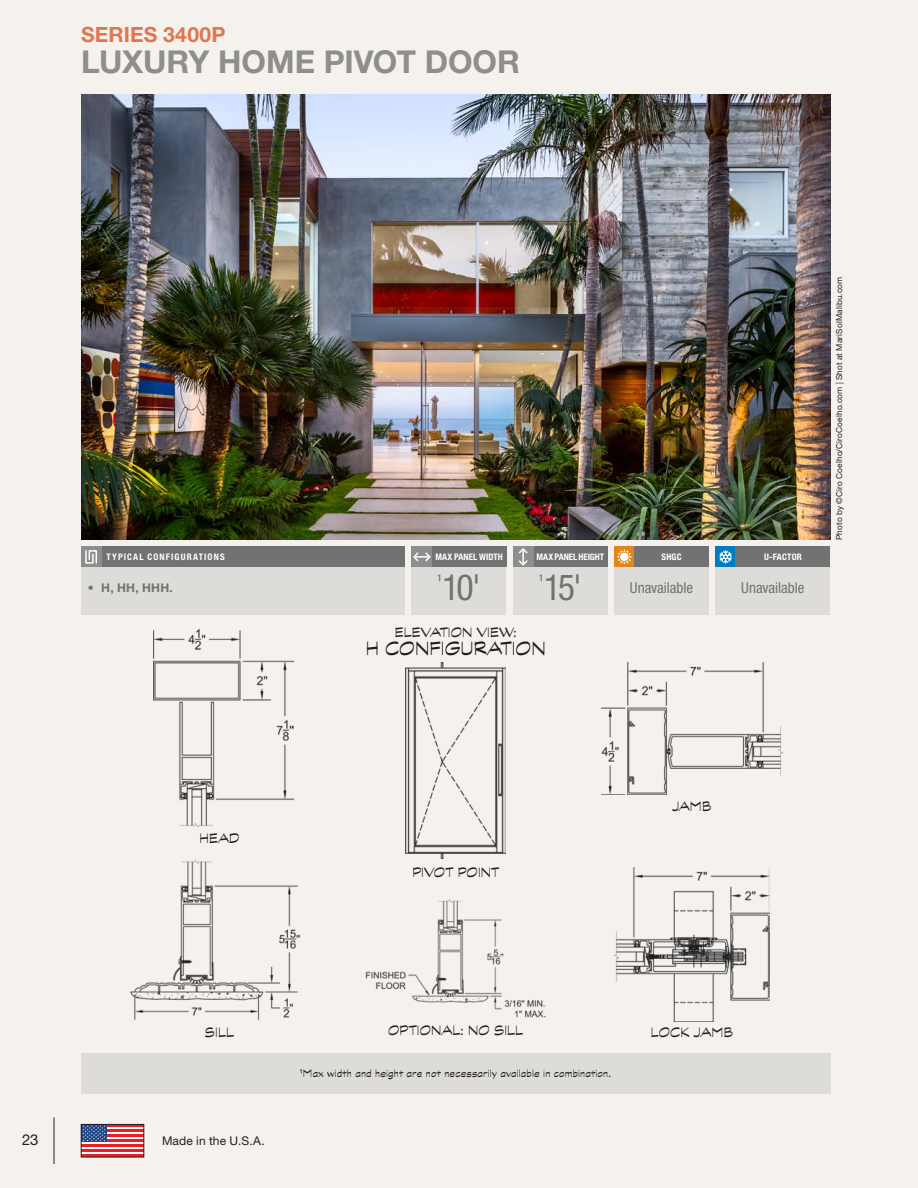
<style>
.page{position:relative;width:918px;height:1188px;background:#f5f1ed}
.page>*{position:absolute;margin:0;border:0;box-sizing:border-box;transform-origin:0 0}
.t1{font:condensed 36px "Helvetica Neue LT Std";color:#727272}
.t2{font:700 31.5px "Helvetica Neue LT Std";letter-spacing:-.005em;color:#8e8e8e}
.t3{font:21px "Graphite Std";letter-spacing:.005em;color:#231f20}
.t4{font:700 21px "Helvetica Neue LT Std";letter-spacing:.01em;color:#df764f}
.t5{font:15px "Graphite Std";letter-spacing:.015em;color:#231f20}
.t6{font:condensed 15px "Helvetica Neue LT Std";letter-spacing:-.005em;color:#727272}
.t7{font:15px "Helvetica Neue LT Std";color:#231f20}
.t8{font:12px "Graphite Std";letter-spacing:.015em;color:#231f20}
.t9{font:12px "Helvetica Neue LT Std";letter-spacing:.01em;color:#231f20}
.t10{font:700 12px "Helvetica Neue LT Std";color:#727272}
.t11{font:700 condensed 9px "Helvetica Neue LT Std";letter-spacing:.125em;color:#fff}
.t12{font:700 condensed 9px "Helvetica Neue LT Std";letter-spacing:-.01em;color:#fff}
.t13{font:700 condensed 9px "Helvetica Neue LT Std";color:#fff}
.t14{font:700 condensed 9px "Helvetica Neue LT Std";letter-spacing:.025em;color:#fff}
.t15{font:8.25px "Helvetica Neue LT Std";letter-spacing:.02em;color:#231f20}
</style>
<div class="page">
<svg style="left:83px;top:1127px;width:59px;height:28px"></svg>
<hr style="left:107px;top:1124px;width:37px;height:3px;background:#ed1d24">
<hr style="left:107px;top:1129px;width:37px;height:3px;background:#ed1d24">
<hr style="left:107px;top:1134px;width:37px;height:3px;background:#ed1d24">
<hr style="left:107px;top:1139px;width:37px;height:3px;background:#ed1d24">
<hr style="left:81px;top:1145px;width:63px;height:2px;background:#ed1d24">
<hr style="left:81px;top:1150px;width:63px;height:2px;background:#ed1d24">
<div style="left:81px;top:1124px;width:26px;height:18px;background:#224687"></div>
<svg style="left:83px;top:1126px;width:22px;height:15px"></svg>
<div style="left:81px;top:1124px;width:63px;height:33px;border:1px solid #231f20"></div>
<hr style="left:54px;top:1117px;width:1px;height:47px;background:#231f20">
<img style="left:81px;top:94px;width:749px;height:446px">
<div style="left:100px;top:547px;width:305px;height:20px;background:#727272"></div>
<div style="left:81px;top:567px;width:324px;height:47px;background:#dddcd8"></div>
<div style="left:81px;top:547px;width:20px;height:20px;background:#8e8e8e"></div>
<svg style="left:85px;top:550px;width:12px;height:14px"></svg>
<img style="left:615px;top:867px;width:154px;height:154px">
<img style="left:130px;top:859px;width:170px;height:161px">
<img style="left:365px;top:899px;width:181px;height:118px">
<img style="left:602px;top:662px;width:180px;height:133px">
<img style="left:153px;top:630px;width:141px;height:197px">
<img style="left:406px;top:662px;width:100px;height:196px">
<div style="left:81px;top:1053px;width:749px;height:41px;background:#dddcd8"></div>
<div style="left:614px;top:567px;width:95px;height:47px;background:#dddcd8"></div>
<div style="left:614px;top:547px;width:20px;height:20px;background:#e0861b"></div>
<svg style="left:617px;top:549px;width:15px;height:16px"></svg>
<div style="left:634px;top:547px;width:75px;height:20px;background:#727272"></div>
<div style="left:716px;top:567px;width:114px;height:47px;background:#dddcd8"></div>
<div style="left:716px;top:547px;width:20px;height:20px;background:#007dbe"></div>
<svg style="left:719px;top:550px;width:13px;height:14px"></svg>
<div style="left:736px;top:547px;width:94px;height:20px;background:#727272"></div>
<div style="left:513px;top:567px;width:95px;height:47px;background:#dddcd8"></div>
<div style="left:412px;top:567px;width:94px;height:47px;background:#dddcd8"></div>
<div style="left:533px;top:547px;width:75px;height:20px;background:#727272"></div>
<div style="left:513px;top:547px;width:20px;height:20px;background:#8e8e8e"></div>
<svg style="left:518px;top:548px;width:10px;height:18px"></svg>
<div style="left:432px;top:547px;width:74px;height:20px;background:#727272"></div>
<div style="left:412px;top:547px;width:20px;height:20px;background:#8e8e8e"></div>
<svg style="left:413px;top:552px;width:18px;height:10px"></svg>
<h3 class="t4" style="left:81px;top:22px;width:146px">SERIES 3400P</h3>
<h2 class="t2" style="left:81px;top:43px;width:440px">LUXURY HOME PIVOT DOOR</h2>
<p class="t11" style="left:106px;top:551px;width:120px">TYPICAL CONFIGURATIONS</p>
<p class="t10" style="left:88px;top:580px;width:87px">• H, HH, HHH.</p>
<p class="t5" style="left:199px;top:830px;width:42px">HEAD</p>
<p class="t13" style="left:435px;top:551px;width:69px">MAX PANEL WIDTH</p>
<p class="t12" style="left:537px;top:551px;width:69px">MAX PANEL HEIGHT</p>
<h1 class="t1" style="left:437px;top:567px;width:45px"><sup>¹</sup>10'</h1>
<h1 class="t1" style="left:539px;top:567px;width:44px"><sup>¹</sup>15'</h1>
<p class="t5" style="left:395px;top:624px;width:123px">ELEVATION VIEW:</p>
<h3 class="t3" style="left:366px;top:637px;width:182px">H CONFIGURATION</h3>
<p class="t14" style="left:662px;top:551px;width:22px">SHGC</p>
<p class="t6" style="left:630px;top:579px;width:65px">Unavailable</p>
<p class="t14" style="left:764px;top:551px;width:39px">U-FACTOR</p>
<p class="t6" style="left:741px;top:579px;width:65px">Unavailable</p>
<p class="t15" style="left:834px;top:540px;width:265px;rotate:-90deg">Photo by ©Ciro Coelho/CiroCoelho.com | Shot at MariSolMalibu.com</p>
<p class="t5" style="left:412px;top:864px;width:88px">PIVOT POINT</p>
<p class="t5" style="left:672px;top:798px;width:41px">JAMB</p>
<p class="t5" style="left:205px;top:1024px;width:31px">SILL</p>
<p class="t5" style="left:388px;top:1022px;width:137px">OPTIONAL: NO SILL</p>
<p class="t5" style="left:651px;top:1024px;width:84px">LOCK JAMB</p>
<p class="t7" style="left:22px;top:1130px;width:18px">23</p>
<p class="t9" style="left:162px;top:1134px;width:104px">Made in the U.S.A.</p>
<p class="t8" style="left:300px;top:1067px;width:312px">¹Max width and height are not necessarily available in combination.</p>
</div>
